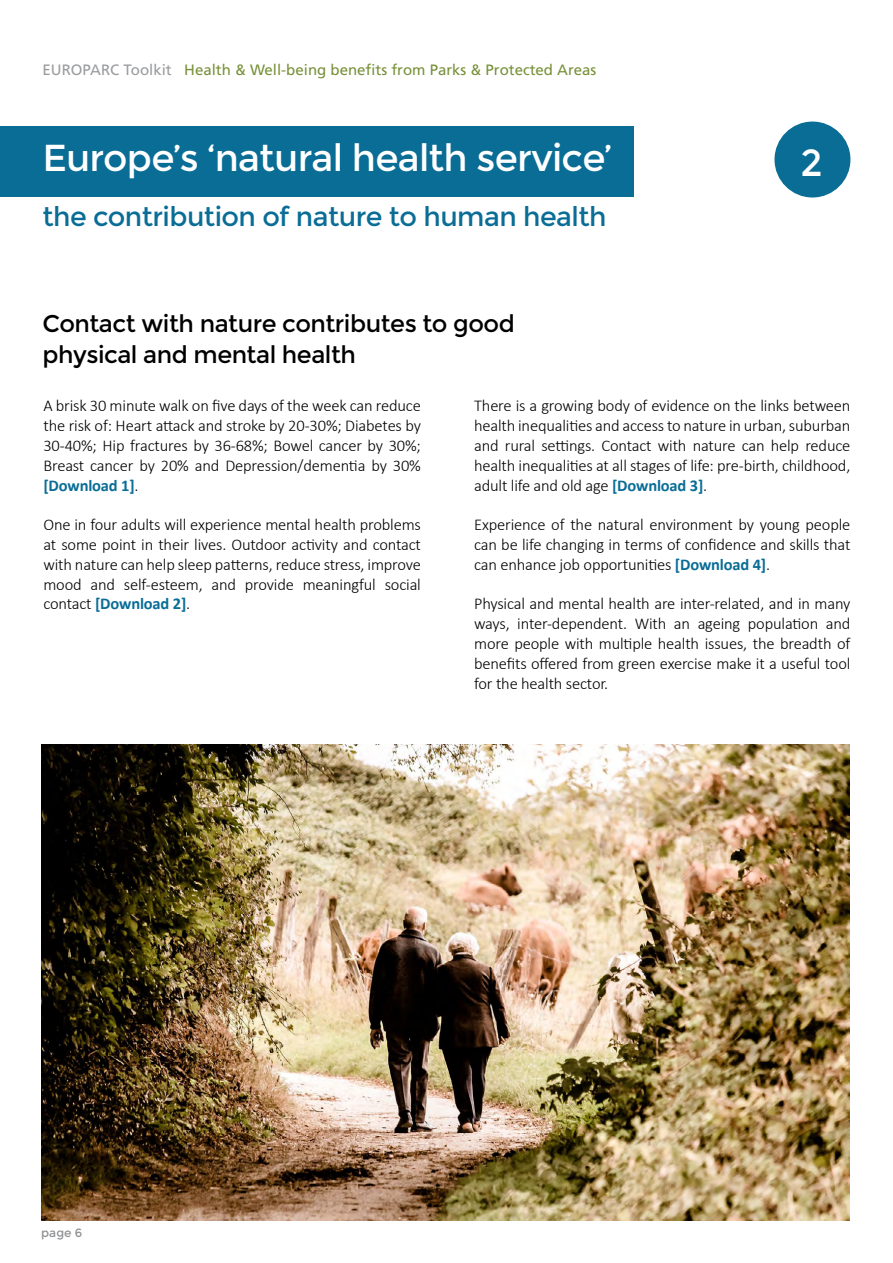
<style>
.page{position:relative;width:893px;height:1263px;background:#fff}
.page>*{position:absolute;margin:0;border:0;box-sizing:border-box;transform-origin:0 0}
.t1{font:37.5px "Montserrat";letter-spacing:-.02em;color:#fff}
.t2{font:27px "Montserrat";letter-spacing:-.02em;color:#096d96}
.t3{font:24px/31.5px "Montserrat";letter-spacing:-.02em;color:#000}
.t4{font:300 16.5px/19.8px "Calibri";letter-spacing:-.01em;color:#000;text-align:justify}
.t5{font:15px "Frutiger LT Std";color:#78913a}
.t6{font:12px "Montserrat";color:#8e9092}
.s1{color:#999b9e}
.s2{font-weight:700;color:#096d96}
</style>
<div class="page">
<div style="left:0;top:126px;width:634px;height:70px;background:#096d96"></div>
<div style="left:774px;top:122px;width:76px;height:75px;background:#096d96;border-radius:50%"></div>
<img style="left:41px;top:744px;width:808px;height:476px">
<p class="t5" style="left:43px;top:61px;width:555px"><span class="s1">EUROPARC Toolkit</span> Health &amp; Well-being benefits from Parks &amp; Protected Areas</p>
<h1 class="t1" style="left:43px;top:136px;width:571px">Europe’s ‘natural health service’</h1>
<h1 class="t1" style="left:801px;top:141px;width:24px">2</h1>
<h2 class="t2" style="left:43px;top:201px;width:566px">the contribution of nature to human health</h2>
<h3 class="t3" style="left:43px;top:308px;width:474px">Contact with nature contributes to good physical and mental health</h3>
<p class="t4" style="left:43px;top:396px;width:379px">A brisk 30 minute walk on five days of the week can reduce the risk of: Heart attack and stroke by 20-30%; Diabetes by 30-40%; Hip fractures by 36-68%; Bowel cancer by 30%; Breast cancer by 20% and Depression/dementia by 30% <span class="s2">[Download 1]</span>.</p>
<p class="t4" style="left:43px;top:515px;width:379px">One in four adults will experience mental health problems at some point in their lives. Outdoor activity and contact with nature can help sleep patterns, reduce stress, improve mood and self-esteem, and provide meaningful social contact <span class="s2">[Download 2]</span>.</p>
<p class="t4" style="left:474px;top:396px;width:378px">There is a growing body of evidence on the links between health inequalities and access to nature in urban, suburban and rural settings. Contact with nature can help reduce health inequalities at all stages of life: pre-birth, childhood, adult life and old age <span class="s2">[Download 3]</span>.</p>
<p class="t4" style="left:474px;top:515px;width:378px">Experience of the natural environment by young people can be life changing in terms of confidence and skills that can enhance job opportunities <span class="s2">[Download 4]</span>.</p>
<p class="t4" style="left:474px;top:594px;width:378px">Physical and mental health are inter-related, and in many ways, inter-dependent. With an ageing population and more people with multiple health issues, the breadth of benefits offered from green exercise make it a useful tool for the health sector.</p>
<p class="t6" style="left:41px;top:1226px;width:43px">page 6</p>
</div>
